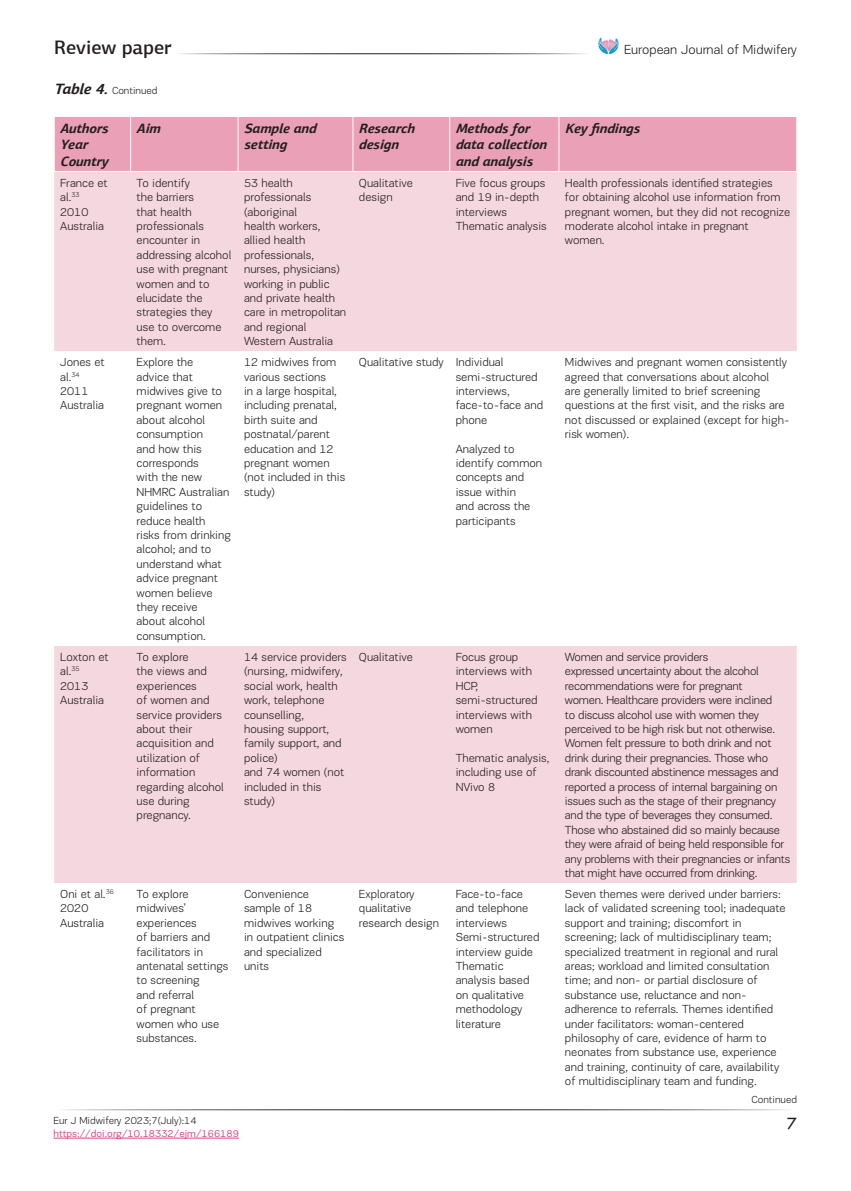
<style>
.page{position:relative;width:851px;height:1191px;background:#fff}
.page>*{position:absolute;margin:0;border:0;box-sizing:border-box;transform-origin:0 0}
.t1{font:500 19.5px "PF Agora Sans Pro";color:#231f20}
.t2{font:18px "Tw Cen";color:#231f20}
.t3{font:italic 700 13.5px/16.2px "PF Agora Sans Pro";letter-spacing:-.005em;color:#231f20}
.t4{font:300 13.5px "PF Encore Sans Pro";color:#231f20}
.t5{font:300 12px/14.4px "PF Encore Sans Pro";color:#231f20}
.t6{font:300 12px/14.4px "PF Encore Sans Pro";letter-spacing:-.02em;color:#231f20}
.t7{font:300 10.5px "PF Encore Sans Pro";color:#231f20}
.t8{font:10.5px "PF Encore Sans Pro";color:#d84482}
.s1{font-family:"PF Agora Sans Pro";font-weight:700;font-style:italic;font-size:15px}
</style>
<div class="page">
<hr style="left:53px;top:1137px;width:186px;height:1px;background:#d84482">
<svg style="left:598px;top:37px;width:20px;height:17px"></svg>
<div style="left:55px;top:117px;width:741px;height:54px;background:#eaa1b7"></div>
<div style="left:54px;top:172px;width:742px;height:179px;background:#f5d7df"></div>
<div style="left:54px;top:646px;width:742px;height:237px;background:#f5d7df"></div>
<hr style="left:130px;top:117px;width:1px;height:54px;background:#fff">
<hr style="left:238px;top:117px;width:1px;height:54px;background:#fff">
<hr style="left:352px;top:117px;width:1px;height:54px;background:#fff">
<hr style="left:449px;top:117px;width:1px;height:54px;background:#fff">
<hr style="left:558px;top:117px;width:1px;height:54px;background:#fff">
<h1 class="t1" style="left:54px;top:35px;width:119px">Review paper</h1>
<p class="t7" style="left:54px;top:85px;width:105px"><span class="s1">Table 4.</span> Continued</p>
<p class="t4" style="left:624px;top:42px;width:174px">European Journal of Midwifery</p>
<p class="t3" style="left:60px;top:120px;width:52px">Authors<br>Year<br>Country</p>
<p class="t3" style="left:137px;top:120px;width:28px">Aim</p>
<p class="t3" style="left:244px;top:120px;width:76px">Sample and setting</p>
<p class="t3" style="left:359px;top:120px;width:59px">Research design</p>
<p class="t3" style="left:455px;top:120px;width:95px">Methods for data collection and analysis</p>
<p class="t3" style="left:565px;top:120px;width:79px">Key findings</p>
<p class="t5" style="left:60px;top:175px;width:49px">France et al.<sup>33<br></sup>2010<br>Australia</p>
<p class="t5" style="left:137px;top:175px;width:96px">To identify<br>the barriers<br>that health professionals encounter in addressing alcohol use with pregnant women and to elucidate the strategies they use to overcome them.</p>
<p class="t5" style="left:244px;top:175px;width:104px">53 health professionals (aboriginal<br>health workers, allied health professionals, nurses, physicians) working in public and private health care in metropolitan and regional<br>Western Australia</p>
<p class="t5" style="left:359px;top:175px;width:55px">Qualitative design</p>
<p class="t5" style="left:455px;top:175px;width:93px">Five focus groups and 19 in-depth interviews<br>Thematic analysis</p>
<p class="t5" style="left:565px;top:175px;width:227px">Health professionals identified strategies<br>for obtaining alcohol use information from pregnant women, but they did not recognize moderate alcohol intake in pregnant women.</p>
<p class="t5" style="left:60px;top:355px;width:46px">Jones et al.<sup>34<br></sup>2011<br>Australia</p>
<p class="t5" style="left:137px;top:355px;width:96px">Explore the<br>advice that midwives give to pregnant women about alcohol consumption<br>and how this corresponds<br>with the new<br>NHMRC Australian guidelines to reduce health risks from drinking alcohol; and to understand what advice pregnant women believe they receive<br>about alcohol consumption.</p>
<p class="t5" style="left:244px;top:355px;width:103px">12 midwives from various sections<br>in a large hospital, including prenatal, birth suite and postnatal/parent education and 12 pregnant women (not included in this study)</p>
<p class="t5" style="left:455px;top:355px;width:89px;text-indent:-97px">Qualitative study Individual semi-structured interviews, face-to-face and phone</p>
<p class="t5" style="left:565px;top:355px;width:226px">Midwives and pregnant women consistently agreed that conversations about alcohol<br>are generally limited to brief screening questions at the first visit, and the risks are not discussed or explained (except for high&shy;risk women).</p>
<p class="t5" style="left:455px;top:441px;width:88px">Analyzed to identify common concepts and issue within<br>and across the participants</p>
<p class="t5" style="left:60px;top:649px;width:50px">Loxton et al.<sup>35<br></sup>2013<br>Australia</p>
<p class="t5" style="left:137px;top:649px;width:89px">To explore<br>the views and experiences<br>of women and service providers about their acquisition and utilization of information regarding alcohol use during pregnancy.</p>
<p class="t5" style="left:244px;top:649px;width:104px">14 service providers (nursing, midwifery, social work, health work, telephone counselling, housing support, family support, and police)<br>and 74 women (not included in this study)</p>
<p class="t5" style="left:359px;top:649px;width:55px">Qualitative</p>
<p class="t5" style="left:455px;top:649px;width:83px">Focus group interviews with<br>HCP, semi-structured interviews with women</p>
<p class="t5" style="left:455px;top:750px;width:95px">Thematic analysis, including use of<br>NVivo 8</p>
<p class="t6" style="left:565px;top:649px;width:227px">Women and service providers<br>expressed uncertainty about the alcohol recommendations were for pregnant<br>women. Healthcare providers were inclined<br>to discuss alcohol use with women they perceived to be high risk but not otherwise.<br>Women felt pressure to both drink and not drink during their pregnancies. Those who drank discounted abstinence messages and reported a process of internal bargaining on issues such as the stage of their pregnancy and the type of beverages they consumed.<br>Those who abstained did so mainly because they were afraid of being held responsible for any problems with their pregnancies or infants that might have occurred from drinking.</p>
<p class="t5" style="left:60px;top:886px;width:55px">Oni et al.<sup>36<br></sup>2020<br>Australia</p>
<p class="t5" style="left:137px;top:886px;width:93px">To explore midwives’ experiences<br>of barriers and facilitators in antenatal settings to screening<br>and referral<br>of pregnant women who use substances.</p>
<p class="t5" style="left:244px;top:886px;width:102px">Convenience sample of 18 midwives working in outpatient clinics and specialized units</p>
<p class="t5" style="left:359px;top:886px;width:82px">Exploratory qualitative research design</p>
<p class="t5" style="left:455px;top:886px;width:85px">Face-to-face and telephone interviews<br>Semi-structured interview guide<br>Thematic analysis based on qualitative methodology literature</p>
<p class="t5" style="left:565px;top:886px;width:222px">Seven themes were derived under barriers: lack of validated screening tool; inadequate support and training; discomfort in screening; lack of multidisciplinary team; specialized treatment in regional and rural areas; workload and limited consultation time; and non- or partial disclosure of substance use, reluctance and non&shy;adherence to referrals. Themes identified under facilitators: woman-centered philosophy of care, evidence of harm to neonates from substance use, experience and training, continuity of care, availability of multidisciplinary team and funding.</p>
<p class="t7" style="left:751px;top:1093px;width:47px">Continued</p>
<p class="t7" style="left:53px;top:1114px;width:145px">Eur J Midwifery 2023;7(July):14</p>
<h2 class="t2" style="left:786px;top:1112px;width:11px">7</h2>
<p class="t8" style="left:53px;top:1127px;width:187px">https://doi.org/10.18332/ejm/166189</p>
</div>
